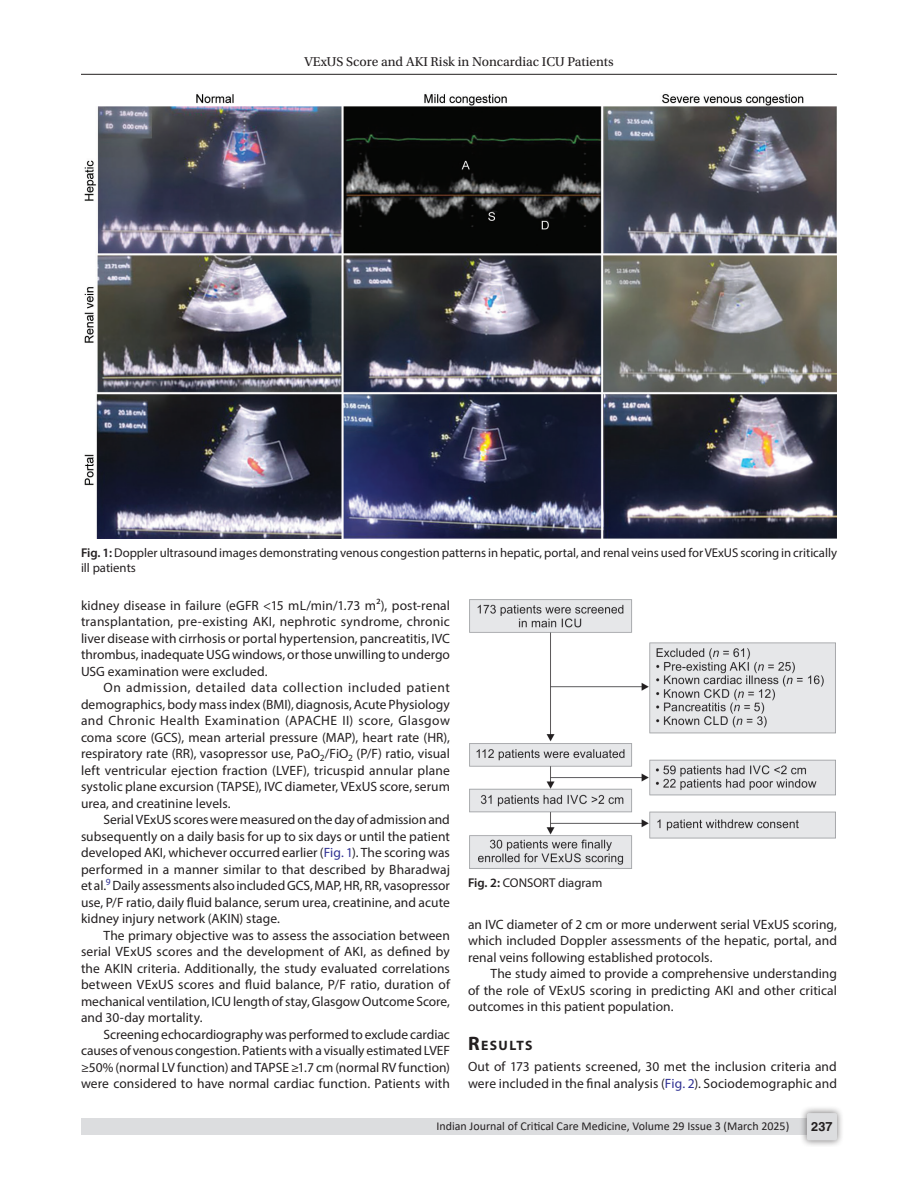
<style>
.page{position:relative;width:918px;height:1188px;background:#fff}
.page>*{position:absolute;margin:0;border:0;box-sizing:border-box;transform-origin:0 0}
.Head-1{font:700 13.65px "Myriad Pro";letter-spacing:.105em;color:#231f20}
.Para-Indent{font:13.5px/16.5px "Myriad Pro";color:#231f20;text-align:justify}
.Para-NoIndent{font:13.5px/16.5px "Myriad Pro";letter-spacing:.01em;color:#231f20}
.t1{font:13.5px "Utopia Std";color:#231f20}
.FigCaption{font:12.75px/15.3px "Myriad Pro";color:#231f20}
.t2{font:700 12.75px "Helvetica LT Std";color:#231f20}
.t3{font:12px "Calibri";color:#231f20}
.s1{font-weight:600}
.s2{color:#2e3092}
.s3{font-size:19.5px}
</style>
<div class="page">
<hr style="left:81px;top:74px;width:756px;height:1px;background:#231f20">
<div style="left:81px;top:1119px;width:756px;height:16px;background:#dcdddf"></div>
<div style="left:800px;top:1106px;width:44px;height:41px;background:#231f20;opacity:.61"></div>
<div style="left:807px;top:1113px;width:30px;height:27px;background:#dcdddf;border-radius:2px"></div>
<img style="left:84px;top:94px;width:753px;height:444px">
<img style="left:469px;top:600px;width:367px;height:268px">
<p class="t1" style="left:304px;top:55px;width:311px">VExUS Score and AKI Risk in Noncardiac ICU Patients</p>
<p class="FigCaption" style="left:81px;top:545px;width:758px"><span class="s1">Fig. 1:</span> Doppler ultrasound images demonstrating venous congestion patterns in hepatic, portal, and renal veins used for VExUS scoring in critically ill patients</p>
<p class="Para-Indent" style="left:81px;top:597px;width:371px">kidney disease in failure (eGFR &lt;15 mL/min/1.73 m²), post-renal transplantation, pre-existing AKI, nephrotic syndrome, chronic liver disease with cirrhosis or portal hypertension, pancreatitis, IVC thrombus, inadequate USG windows, or those unwilling to undergo USG examination were excluded.</p>
<p class="Para-Indent" style="left:81px;top:679px;width:371px;text-indent:22px">On admission, detailed data collection included patient demographics, body mass index (BMI), diagnosis, Acute Physiology and Chronic Health Examination (APACHE II) score, Glasgow coma score (GCS), mean arterial pressure (MAP), heart rate (HR), respiratory rate (RR), vasopressor use, PaO<sub>2</sub>/FiO<sub>2</sub> (P/F) ratio, visual left ventricular ejection fraction (LVEF), tricuspid annular plane systolic plane excursion (TAPSE), IVC diameter, VExUS score, serum urea, and creatinine levels.</p>
<p class="Para-Indent" style="left:81px;top:811px;width:371px;text-indent:22px">Serial VExUS scores were measured on the day of admission and subsequently on a daily basis for up to six days or until the patient developed AKI, whichever occurred earlier (<span class="s2">Fig. 1</span>). The scoring was performed in a manner similar to that described by Bharadwaj et al.<sup>9</sup> Daily assessments also included GCS, MAP, HR, RR, vasopressor use, P/F ratio, daily fluid balance, serum urea, creatinine, and acute kidney injury network (AKIN) stage.</p>
<p class="Para-Indent" style="left:81px;top:927px;width:371px;text-indent:22px">The primary objective was to assess the association between serial VExUS scores and the development of AKI, as defined by the AKIN criteria. Additionally, the study evaluated correlations between VExUS scores and fluid balance, P/F ratio, duration of mechanical ventilation, ICU length of stay, Glasgow Outcome Score, and 30-day mortality.</p>
<p class="Para-Indent" style="left:81px;top:1026px;width:371px;text-indent:22px">Screening echocardiography was performed to exclude cardiac causes of venous congestion. Patients with a visually estimated LVEF ≥50% (normal LV function) and TAPSE ≥1.7 cm (normal RV function) were considered to have normal cardiac function. Patients with</p>
<p class="FigCaption" style="left:468px;top:875px;width:136px"><span class="s1">Fig. 2:</span> CONSORT diagram</p>
<p class="Para-Indent" style="left:468px;top:916px;width:371px">an IVC diameter of 2 cm or more underwent serial VExUS scoring, which included Doppler assessments of the hepatic, portal, and renal veins following established protocols.</p>
<p class="Para-Indent" style="left:468px;top:965px;width:371px;text-indent:22px">The study aimed to provide a comprehensive understanding of the role of VExUS scoring in predicting AKI and other critical outcomes in this patient population.</p>
<p class="Head-1" style="left:468px;top:1037px;width:66px"><span class="s3">R</span>ESULTS</p>
<p class="Para-NoIndent" style="left:468px;top:1058px;width:370px">Out of 173 patients screened, 30 met the inclusion criteria and were included in the final analysis (<span class="s2">Fig. 2</span>). Sociodemographic and</p>
<p class="t3" style="left:436px;top:1117px;width:354px">Indian Journal of Critical Care Medicine, Volume 29 Issue 3 (March 2025)</p>
<p class="t2" style="left:811px;top:1119px;width:23px">237</p>
</div>
